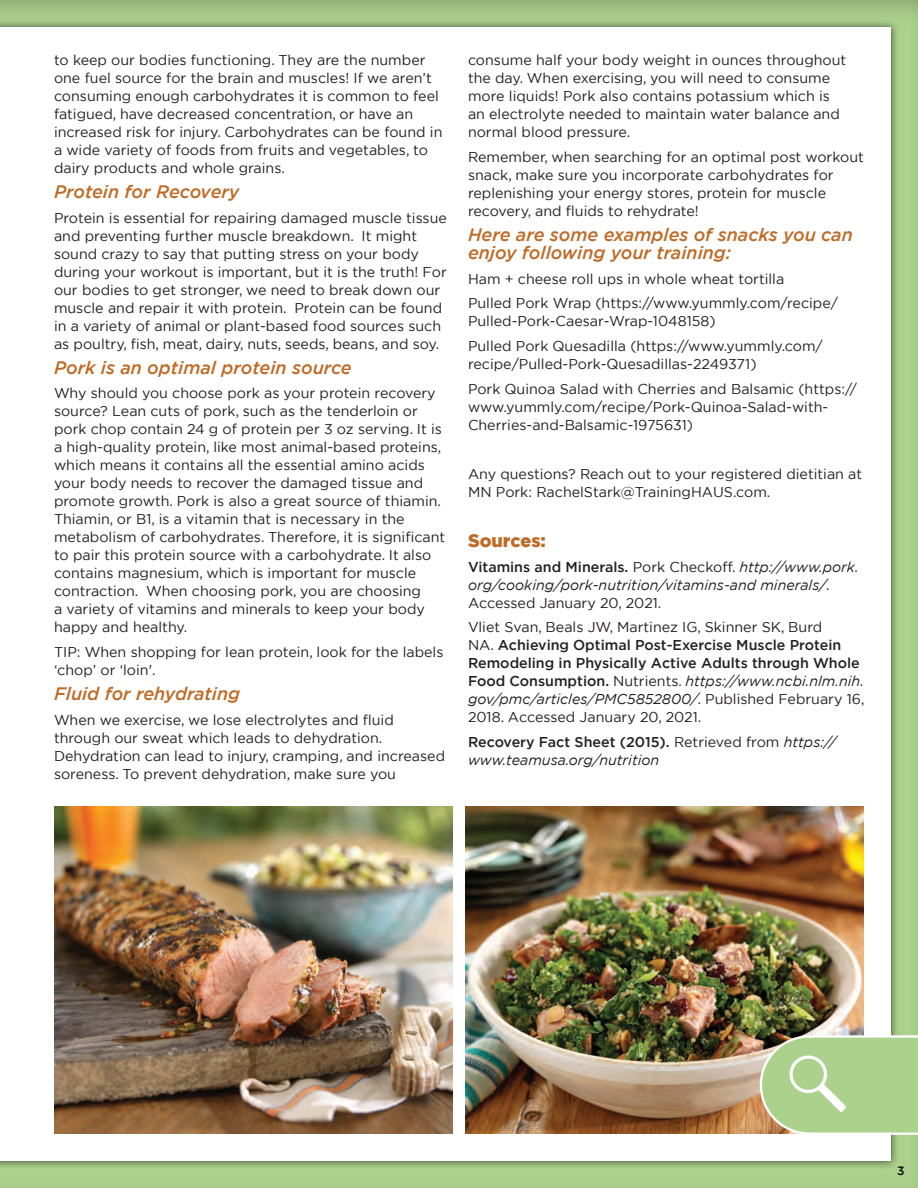
<style>
.page{position:relative;width:918px;height:1188px;background:#fff}
.page>*{position:absolute;margin:0;border:0;box-sizing:border-box;transform-origin:0 0}
.t1{font:italic 500 18px/18px "Gotham";color:#be6b27}
.t2{font:900 18px "Gotham";color:#be6b27}
.t3{font:14.25px/18px "Gotham";color:#231f20}
.t4{font:500 14.25px/18px "Gotham";color:#231f20}
.t5{font:italic 14.25px/18px "Gotham";color:#231f20}
.t6{font:500 12px "Gotham";color:#040503}
.s1{font-weight:500;font-style:normal}
.s2{font-style:normal}
.s3{font-weight:400}
.s4{font-weight:400;font-style:italic}
</style>
<div class="page">
<div style="left:0;top:0;width:918px;height:1188px;background:#231f20;opacity:.5"></div>
<div style="left:0;top:19px;width:899px;height:1150px;background:#231f20;opacity:.75"></div>
<div style="left:0;top:27px;width:891px;height:1134px;background:#fff"></div>
<img style="left:54px;top:806px;width:398px;height:328px">
<img style="left:466px;top:806px;width:398px;height:328px">
<svg style="left:759px;top:1034px;width:159px;height:102px;background:#b3cf94"></svg>
<p class="t3" style="left:54px;top:51px;width:390px">to keep our bodies functioning. They are the number one fuel source for the brain and muscles! If we aren’t consuming enough carbohydrates it is common to feel fatigued, have decreased concentration, or have an increased risk for injury. Carbohydrates can be found in a wide variety of foods from fruits and vegetables, to dairy products and whole grains.</p>
<p class="t1" style="left:54px;top:183px;width:187px">Protein for Recovery</p>
<p class="t3" style="left:54px;top:209px;width:394px">Protein is essential for repairing damaged muscle tissue and preventing further muscle breakdown. It might sound crazy to say that putting stress on your body during your workout is important, but it is the truth! For our bodies to get stronger, we need to break down our muscle and repair it with protein. Protein can be found in a variety of animal or plant-based food sources such as poultry, fish, meat, dairy, nuts, seeds, beans, and soy.</p>
<p class="t1" style="left:54px;top:358px;width:299px">Pork is an optimal protein source</p>
<p class="t3" style="left:54px;top:384px;width:393px">Why should you choose pork as your protein recovery source? Lean cuts of pork, such as the tenderloin or pork chop contain 24 g of protein per 3 oz serving. It is a high-quality protein, like most animal-based proteins, which means it contains all the essential amino acids your body needs to recover the damaged tissue and promote growth. Pork is also a great source of thiamin.<br>Thiamin, or B1, is a vitamin that is necessary in the metabolism of carbohydrates. Therefore, it is significant to pair this protein source with a carbohydrate. It also contains magnesium, which is important for muscle contraction. When choosing pork, you are choosing<br>a variety of vitamins and minerals to keep your body happy and healthy.</p>
<p class="t3" style="left:54px;top:643px;width:391px">TIP: When shopping for lean protein, look for the labels ‘chop’ or ‘loin'.</p>
<p class="t1" style="left:54px;top:684px;width:188px">Fluid for rehydrating</p>
<p class="t3" style="left:54px;top:710px;width:393px">When we exercise, we lose electrolytes and fluid through our sweat which leads to dehydration.<br>Dehydration can lead to injury, cramping, and increased soreness. To prevent dehydration, make sure you</p>
<p class="t3" style="left:468px;top:51px;width:380px">consume half your body weight in ounces throughout the day. When exercising, you will need to consume more liquids! Pork also contains potassium which is an electrolyte needed to maintain water balance and normal blood pressure.</p>
<p class="t3" style="left:468px;top:148px;width:397px">Remember, when searching for an optimal post workout snack, make sure you incorporate carbohydrates for replenishing your energy stores, protein for muscle recovery, and fluids to rehydrate!</p>
<p class="t1" style="left:468px;top:225px;width:386px">Here are some examples of snacks you can enjoy following your training:</p>
<p class="t3" style="left:468px;top:266px;width:372px;line-height:24.8px">Ham + cheese roll ups in whole wheat tortilla<br>Pulled Pork Wrap (https://www.yummly.com/recipe/</p>
<p class="t3" style="left:468px;top:309px;width:356px;line-height:24.8px">Pulled-Pork-Caesar-Wrap-1048158)<br>Pulled Pork Quesadilla (https://www.yummly.com/</p>
<p class="t3" style="left:468px;top:351px;width:390px;line-height:24.8px">recipe/Pulled-Pork-Quesadillas-2249371)<br>Pork Quinoa Salad with Cherries and Balsamic (https://</p>
<p class="t3" style="left:468px;top:398px;width:362px">www.yummly.com/recipe/Pork-Quinoa-Salad-with-<br>Cherries-and-Balsamic-1975631)</p>
<p class="t3" style="left:468px;top:465px;width:396px">Any questions? Reach out to your registered dietitian at<br>MN Pork: RachelStark@TrainingHAUS.com.</p>
<p class="t2" style="left:468px;top:528px;width:79px">Sources:</p>
<p class="t5" style="left:468px;top:557px;width:392px"><span class="s1">Vitamins and Minerals.</span> <span class="s2">Pork Checkoff.</span> http://www.pork. org/cooking/pork-nutrition/vitamins-and minerals/.</p>
<p class="t3" style="left:468px;top:590px;width:356px;line-height:24.8px">Accessed January 20, 2021.<br>Vliet Svan, Beals JW, Martinez IG, Skinner SK, Burd</p>
<p class="t4" style="left:468px;top:636px;width:398px"><span class="s3">NA.</span> Achieving Optimal Post-Exercise Muscle Protein Remodeling in Physically Active Adults through Whole Food Consumption. <span class="s3">Nutrients.</span> <span class="s4">https://www.ncbi.nlm.nih. gov/pmc/articles/PMC5852800/.</span> <span class="s3">Published February 16, 2018. Accessed January 20, 2021.</span></p>
<p class="t5" style="left:468px;top:733px;width:370px"><span class="s1">Recovery Fact Sheet (2015).</span> <span class="s2">Retrieved from</span> https:// www.teamusa.org/nutrition</p>
<p class="t6" style="left:897px;top:1163px;width:9px">3</p>
</div>
